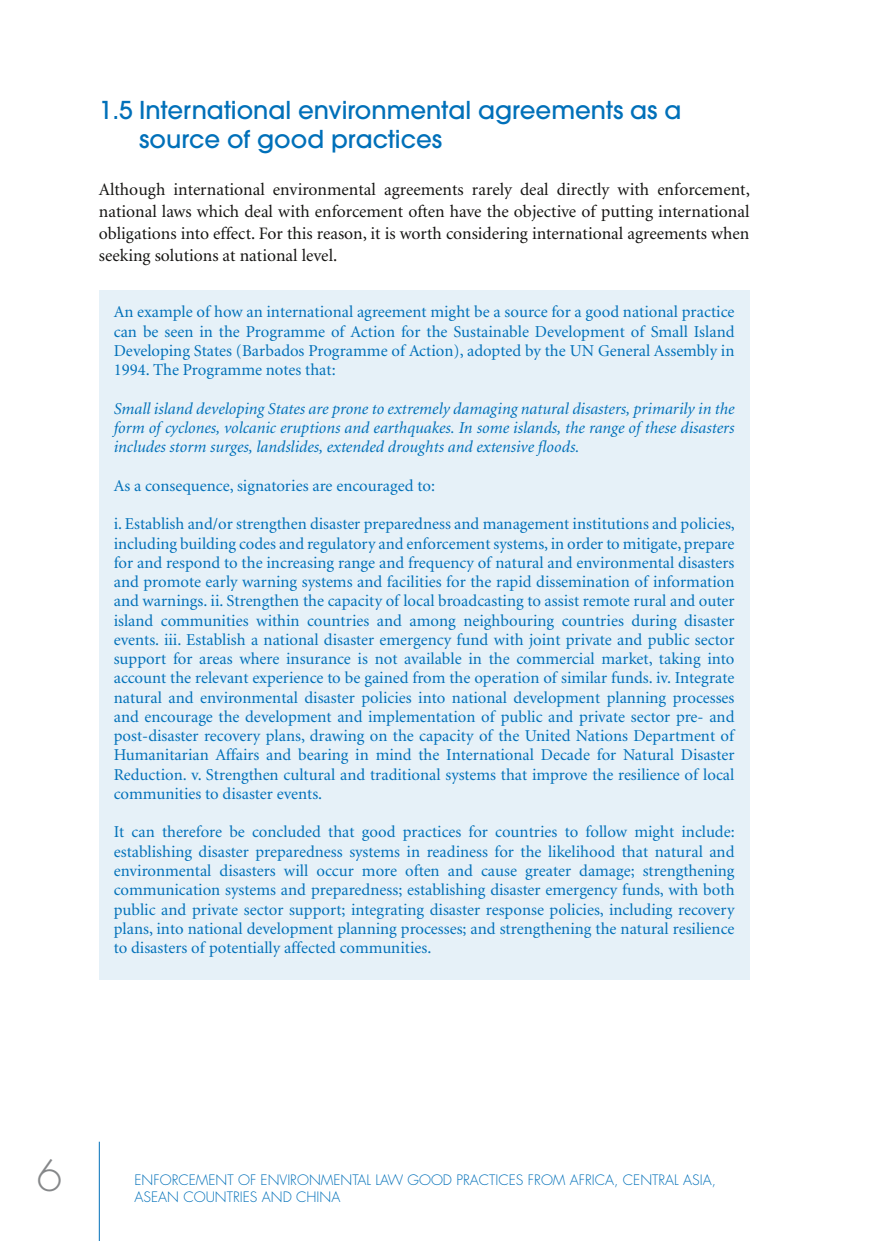
<style>
.page{position:relative;width:874px;height:1241px;background:#fff}
.page>*{position:absolute;margin:0;border:0;box-sizing:border-box;transform-origin:0 0}
.t1{font:300 42px "Futura";color:#858789}
.t2{font:500 24.5px/29.4px "Avant Garde";color:#0070b9}
.t3{font:17.5px/21.9px "Minion";color:#151412;text-align:justify}
.t4{font:16.62px/19.2px "Minion";color:#0070b9;text-align:justify}
.t5{font:italic 16.62px/19.2px "Minion";color:#0070b9;text-align:justify}
.t6{font:300 14px "Futura";color:#0070b9}
</style>
<div class="page">
<hr style="left:99px;top:1141px;width:1px;height:99px;background:#0070b9">
<div style="left:99px;top:290px;width:650px;height:689px;background:#e6f1f8"></div>
<h2 class="t2" style="left:139px;top:95px;width:543px;text-indent:-40px">1.5 International environmental agreements as a source of good practices</h2>
<p class="t3" style="left:99px;top:179px;width:652px">Although international environmental agreements rarely deal directly with enforcement, national laws which deal with enforcement often have the objective of putting international obligations into effect. For this reason, it is worth considering international agreements when seeking solutions at national level.</p>
<p class="t4" style="left:114px;top:303px;width:622px">An example of how an international agreement might be a source for a good national practice can be seen in the Programme of Action for the Sustainable Development of Small Island Developing States (Barbados Programme of Action), adopted by the UN General Assembly in 1994. The Programme notes that:</p>
<p class="t5" style="left:114px;top:399px;width:622px">Small island developing States are prone to extremely damaging natural disasters, primarily in the form of cyclones, volcanic eruptions and earthquakes. In some islands, the range of these disasters includes storm surges, landslides, extended droughts and extensive floods.</p>
<p class="t4" style="left:114px;top:476px;width:322px">As a consequence, signatories are encouraged to:</p>
<p class="t4" style="left:114px;top:515px;width:622px">i. Establish and/or strengthen disaster preparedness and management institutions and policies, including building codes and regulatory and enforcement systems, in order to mitigate, prepare for and respond to the increasing range and frequency of natural and environmental disasters and promote early warning systems and facilities for the rapid dissemination of information and warnings. ii. Strengthen the capacity of local broadcasting to assist remote rural and outer island communities within countries and among neighbouring countries during disaster events. iii. Establish a national disaster emergency fund with joint private and public sector support for areas where insurance is not available in the commercial market, taking into account the relevant experience to be gained from the operation of similar funds. iv. Integrate natural and environmental disaster policies into national development planning processes and encourage the development and implementation of public and private sector pre- and post-disaster recovery plans, drawing on the capacity of the United Nations Department of Humanitarian Affairs and bearing in mind the International Decade for Natural Disaster Reduction. v. Strengthen cultural and traditional systems that improve the resilience of local communities to disaster events.</p>
<p class="t4" style="left:114px;top:823px;width:622px">It can therefore be concluded that good practices for countries to follow might include: establishing disaster preparedness systems in readiness for the likelihood that natural and environmental disasters will occur more often and cause greater damage; strengthening communication systems and preparedness; establishing disaster emergency funds, with both public and private sector support; integrating disaster response policies, including recovery plans, into national development planning processes; and strengthening the natural resilience to disasters of potentially affected communities.</p>
<h1 class="t1" style="left:37px;top:1148px;width:28px">6</h1>
<p class="t6" style="left:134px;top:1170px;width:582px">ENFORCEMENT OF ENVIRONMENTAL LAW GOOD PRACTICES FROM AFRICA, CE NTRAL ASIA,</p>
<p class="t6" style="left:134px;top:1187px;width:207px">ASEAN COUNTRIES AND CHINA</p>
</div>
